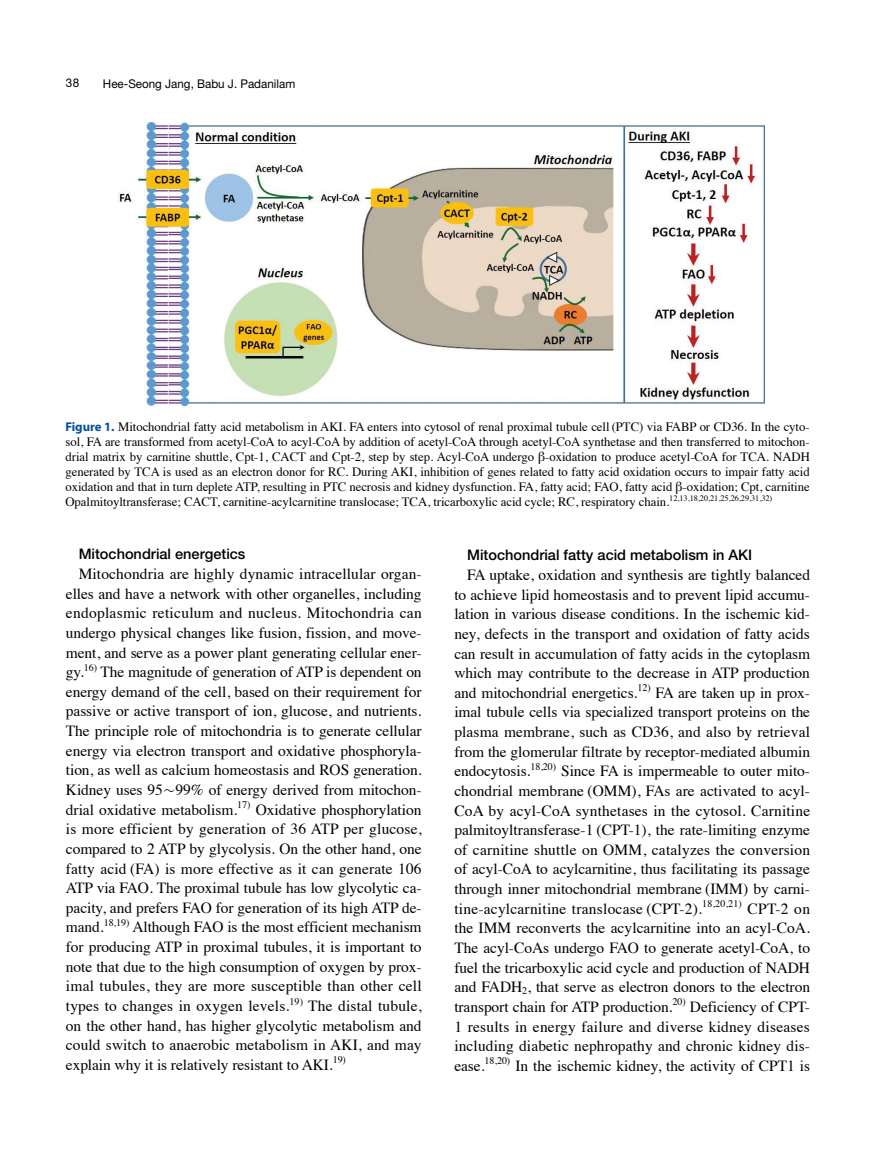
<style>
.page{position:relative;width:893px;height:1170px;background:#fff}
.page>*{position:absolute;margin:0;border:0;box-sizing:border-box;transform-origin:0 0}
.t1{font:15.45px/19.6px "Times";letter-spacing:-.005em;color:#000;text-align:justify}
.t2{font:500 14.55px "Helvetica Neue";color:#000}
.t3{font:12.75px/15px "Times";letter-spacing:-.005em;color:#000;text-align:justify}
.t4{font:12px "Helvetica Neue LT Std";color:#000}
.s1{font-family:"Myriad Pro";font-weight:700;color:#034ea2}
.s2{font-family:"YDVY Mj O Std 33"}
</style>
<div class="page">
<img style="left:118px;top:123px;width:647px;height:285px">
<p class="t4" style="left:66px;top:75px;width:15px">38</p>
<p class="t4" style="left:103px;top:76px;width:194px">Hee-Seong Jang, Babu J. Padanilam</p>
<p class="t3" style="left:65px;top:418px;width:746px"><span class="s1">Figure 1.</span> Mitochondrial fatty acid metabolism in AKI. FA enters into cytosol of renal proximal tubule cell (PTC) via FABP or CD36. In the cyto&shy;sol, FA are transformed from acetyl-CoA to acyl-CoA by addition of acetyl-CoA through acetyl-CoA synthetase and then transferred to mitochon&shy;drial matrix by carnitine shuttle, Cpt-1, CACT and Cpt-2, step by step. Acyl-CoA undergo β-oxidation to produce acetyl-CoA for TCA. NADH generated by TCA is used as an electron donor for RC. During AKI, inhibition of genes related to fatty acid oxidation occurs to impair fatty acid oxidation and that in turn deplete ATP, resulting in PTC necrosis and kidney dysfunction. FA, fatty acid; FAO, fatty acid β-oxidation; Cpt, carnitine Opalmitoyltransferase; CACT, carnitine-acylcarnitine translocase; TCA, tricarboxylic acid cycle; RC, respiratory chain.<sup>12,13,18,20,21,25,26,29,31,32)</sup></p>
<p class="t2" style="left:79px;top:545px;width:168px">Mitochondrial energetics</p>
<p class="t1" style="left:66px;top:562px;width:357px;text-indent:13px">Mitochondria are highly dynamic intracellular organ&shy;elles and have a network with other organelles, including endoplasmic reticulum and nucleus. Mitochondria can undergo physical changes like fusion, fission, and move&shy;ment, and serve as a power plant generating cellular ener&shy;gy.<sup>16)</sup> The magnitude of generation of ATP is dependent on energy demand of the cell, based on their requirement for passive or active transport of ion, glucose, and nutrients.<br>The principle role of mitochondria is to generate cellular energy via electron transport and oxidative phosphoryla&shy;tion, as well as calcium homeostasis and ROS generation.<br>Kidney uses 95<span class="s2">~</span>99% of energy derived from mitochon&shy;drial oxidative metabolism.<sup>17)</sup> Oxidative phosphorylation is more efficient by generation of 36 ATP per glucose, compared to 2 ATP by glycolysis. On the other hand, one fatty acid (FA) is more effective as it can generate 106<br>ATP via FAO. The proximal tubule has low glycolytic ca&shy;pacity, and prefers FAO for generation of its high ATP de&shy;mand.<sup>18,19)</sup> Although FAO is the most efficient mechanism for producing ATP in proximal tubules, it is important to note that due to the high consumption of oxygen by prox&shy;imal tubules, they are more susceptible than other cell types to changes in oxygen levels.<sup>19)</sup> The distal tubule, on the other hand, has higher glycolytic metabolism and could switch to anaerobic metabolism in AKI, and may explain why it is relatively resistant to AKI.<sup>19)</sup></p>
<p class="t2" style="left:467px;top:546px;width:287px">Mitochondrial fatty acid metabolism in AKI</p>
<p class="t1" style="left:454px;top:563px;width:357px;text-indent:13px">FA uptake, oxidation and synthesis are tightly balanced to achieve lipid homeostasis and to prevent lipid accumu&shy;lation in various disease conditions. In the ischemic kid&shy;ney, defects in the transport and oxidation of fatty acids can result in accumulation of fatty acids in the cytoplasm which may contribute to the decrease in ATP production and mitochondrial energetics.<sup>12)</sup> FA are taken up in prox&shy;imal tubule cells via specialized transport proteins on the plasma membrane, such as CD36, and also by retrieval from the glomerular filtrate by receptor-mediated albumin endocytosis.<sup>18,20)</sup> Since FA is impermeable to outer mito&shy;chondrial membrane (OMM), FAs are activated to acyl-CoA by acyl-CoA synthetases in the cytosol. Carnitine palmitoyltransferase-1 (CPT-1), the rate-limiting enzyme of carnitine shuttle on OMM, catalyzes the conversion of acyl-CoA to acylcarnitine, thus facilitating its passage through inner mitochondrial membrane (IMM) by carni&shy;tine-acylcarnitine translocase (CPT-2).<sup>18,20,21)</sup> CPT-2 on the IMM reconverts the acylcarnitine into an acyl-CoA.<br>The acyl-CoAs undergo FAO to generate acetyl-CoA, to fuel the tricarboxylic acid cycle and production of NADH and FADH<sub>2</sub>, that serve as electron donors to the electron transport chain for ATP production.<sup>20)</sup> Deficiency of CPT-1 results in energy failure and diverse kidney diseases including diabetic nephropathy and chronic kidney dis&shy;ease.<sup>18,20)</sup> In the ischemic kidney, the activity of CPT1 is</p>
</div>
